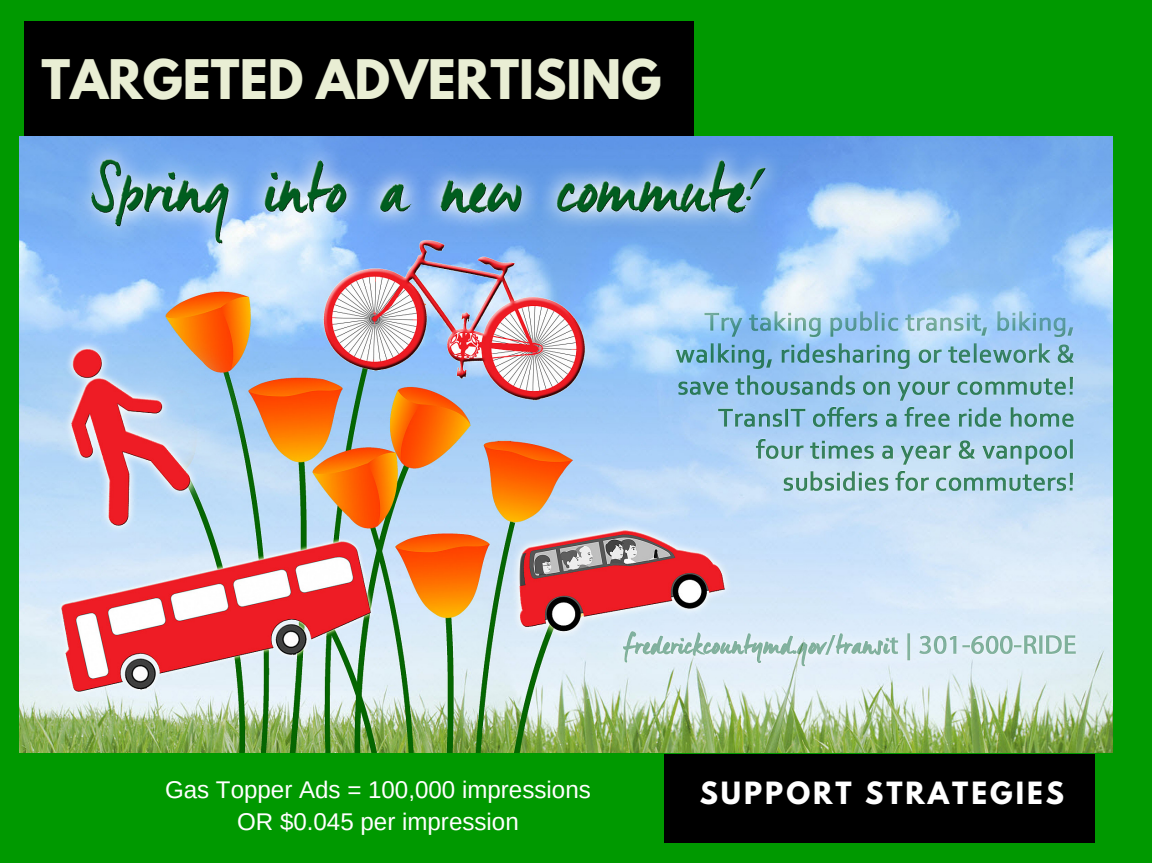
<style>
.page{position:relative;width:1152px;height:863px;background:#fff}
.page>*{position:absolute;margin:0;border:0;box-sizing:border-box;transform-origin:0 0}
.t1{font:700 48.3px "League Spartan";color:#e9eed4}
.t2{font:700 27.15px "League Spartan";letter-spacing:.11em;color:#fff}
.t3{font:24.15px/32.7px "Arimo";color:#fff;text-align:center}
</style>
<div class="page">
<div style="left:0;top:0;width:1152px;height:862px;background:#090"></div>
<div style="left:664px;top:753px;width:430px;height:89px;background:#000"></div>
<div style="left:25px;top:21px;width:669px;height:127px;background:#000"></div>
<img style="left:19px;top:137px;width:1094px;height:615px">
<h1 class="t1" style="left:42px;top:55px;width:621px">TARGETED ADVERTISING</h1>
<p class="t3" style="left:165px;top:773px;width:427px">Gas Topper Ads = 100,000 impressions<br>OR $0.045 per impression</p>
<p class="t2" style="left:700px;top:780px;width:366px">SUPPORT STRATEGIES</p>
</div>
